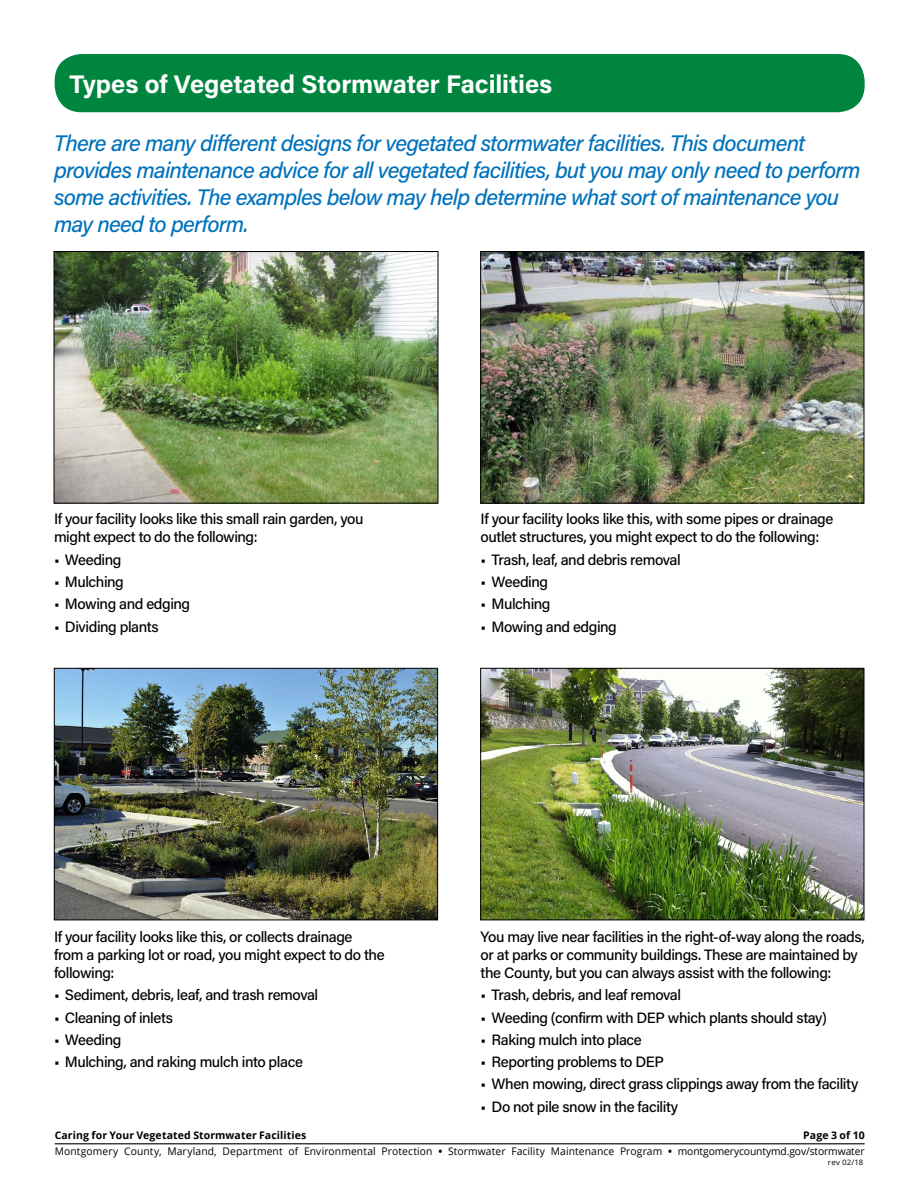
<style>
.page{position:relative;width:918px;height:1188px;background:#fff}
.page>*{position:absolute;margin:0;border:0;box-sizing:border-box;transform-origin:0 0}
.head1_white{font:700 25.5px "Acumin Pro";letter-spacing:-.005em;color:#fff}
.Intro_Blue_Italic{font:italic 500 22.5px/27px "Acumin Pro";letter-spacing:-.04em;color:#0072bc}
.body{font:500 15px/18px "Acumin Pro";letter-spacing:-.03em;color:#000}
.t1{font:10.5px/15.9px "Open Sans";letter-spacing:.01em;color:#000;text-align:right}
.t2{font:700 10.5px "Open Sans";letter-spacing:.01em;color:#000}
.t3{font:7.5px "Open Sans";letter-spacing:.02em;color:#000;scale:1.05 1}
.s1{font-weight:700}
</style>
<div class="page">
<hr style="left:55px;top:1143px;width:810px;height:1px;background:#000">
<img style="left:482px;top:253px;width:380px;height:249px">
<div style="left:480px;top:251px;width:384px;height:253px;border:1px solid #000"></div>
<img style="left:482px;top:670px;width:380px;height:248px">
<div style="left:480px;top:668px;width:384px;height:252px;border:1px solid #000"></div>
<img style="left:56px;top:670px;width:380px;height:248px">
<div style="left:54px;top:668px;width:384px;height:252px;border:1px solid #000"></div>
<div style="left:55px;top:54px;width:810px;height:58px;background:#00853f;border-radius:27px"></div>
<img style="left:56px;top:253px;width:380px;height:249px">
<div style="left:54px;top:251px;width:384px;height:253px;border:1px solid #000"></div>
<p class="head1_white" style="left:70px;top:66px;width:484px">Types of Vegetated Stormwater Facilities</p>
<p class="Intro_Blue_Italic" style="left:54px;top:129px;width:808px">There are many different designs for vegetated stormwater facilities. This document provides maintenance advice for all vegetated facilities, but you may only need to perform some activities. The examples below may help determine what sort of maintenance you may need to perform.</p>
<p class="body" style="left:54px;top:510px;width:311px">If your facility looks like this small rain garden, you might expect to do the following:</p>
<p class="body" style="left:54px;top:550px;width:69px">• Weeding</p>
<p class="body" style="left:54px;top:572px;width:71px">• Mulching</p>
<p class="body" style="left:54px;top:595px;width:138px">• Mowing and edging</p>
<p class="body" style="left:54px;top:617px;width:106px">• Dividing plants</p>
<p class="body" style="left:481px;top:510px;width:354px">If your facility looks like this, with some pipes or drainage outlet structures, you might expect to do the following:</p>
<p class="body" style="left:481px;top:550px;width:202px">• Trash, leaf, and debris removal</p>
<p class="body" style="left:481px;top:572px;width:69px">• Weeding</p>
<p class="body" style="left:481px;top:595px;width:71px">• Mulching</p>
<p class="body" style="left:481px;top:617px;width:138px">• Mowing and edging</p>
<p class="body" style="left:54px;top:927px;width:332px">If your facility looks like this, or collects drainage from a parking lot or road, you might expect to do the following:</p>
<p class="body" style="left:54px;top:985px;width:266px">• Sediment, debris, leaf, and trash removal</p>
<p class="body" style="left:54px;top:1008px;width:120px">• Cleaning of inlets</p>
<p class="body" style="left:54px;top:1030px;width:69px">• Weeding</p>
<p class="body" style="left:54px;top:1052px;width:250px">• Mulching, and raking mulch into place</p>
<p class="body" style="left:481px;top:927px;width:386px">You may live near facilities in the right-of-way along the roads, or at parks or community buildings. These are maintained by the County, but you can always assist with the following:</p>
<p class="body" style="left:481px;top:985px;width:202px">• Trash, debris, and leaf removal</p>
<p class="body" style="left:481px;top:1008px;width:348px">• Weeding (confirm with DEP which plants should stay)</p>
<p class="body" style="left:481px;top:1030px;width:163px">• Raking mulch into place</p>
<p class="body" style="left:481px;top:1052px;width:185px">• Reporting problems to DEP</p>
<p class="body" style="left:481px;top:1075px;width:379px">• When mowing, direct grass clippings away from the facility</p>
<p class="body" style="left:481px;top:1097px;width:199px">• Do not pile snow in the facility</p>
<p class="t2" style="left:55px;top:1128px;width:253px">Caring for Your Vegetated Stormwater Facilities</p>
<p class="t1" style="left:55px;top:1127px;width:812px"><span class="s1">Page 3 of 10<br></span>Montgomery County, Maryland, Department of Environmental Protection <span class="s1">•</span> Stormwater Facility Maintenance Program <span class="s1">•</span> montgomerycountymd.gov/stormwater</p>
<p class="t3" style="left:828px;top:1157px;width:35px">rev 02/18</p>
</div>
